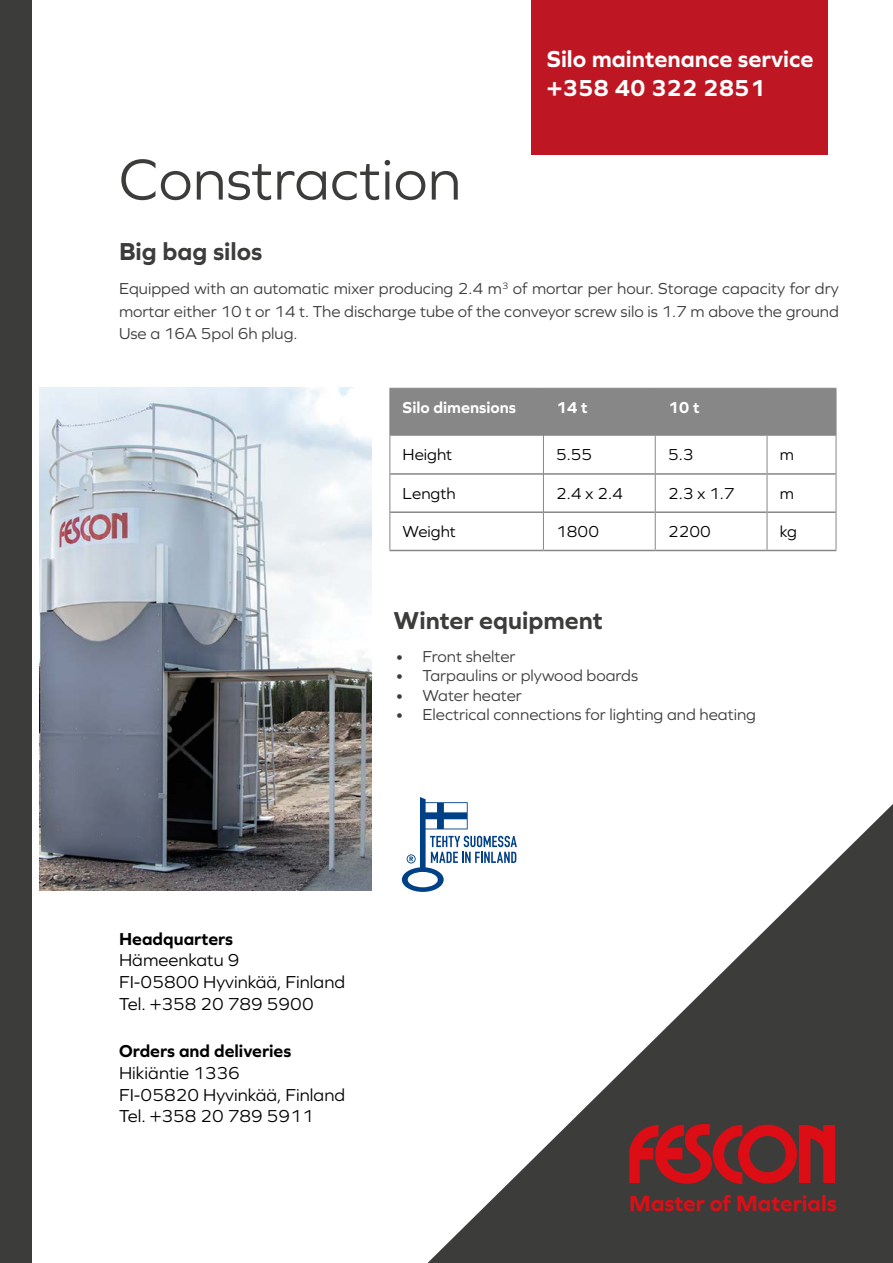
<style>
.page{position:relative;width:893px;height:1263px;background:#fff}
.page>*{position:absolute;margin:0;border:0;box-sizing:border-box;transform-origin:0 0}
.t1{font:60px "Graphie";color:#3c3c3b}
.t2{font:700 25.5px "Graphie";color:#3c3c3b}
.t3{font:700 24px/28.8px "Graphie";color:#fff}
.t4{font:700 22.95px "Graphie";color:#dc0f17}
.t5{font:18px/21.6px "Graphie";color:#000}
.t6{font:700 18px "Graphie";color:#000}
.t7{font:16.5px/22.5px "Graphie";color:#3c3c3b;text-align:justify}
.t8{font:16.5px "Graphie";color:#000}
.t9{font:700 16.5px "Graphie";color:#fff}
</style>
<div class="page">
<svg style="left:427px;top:804px;width:466px;height:459px"></svg>
<svg style="left:402px;top:797px;width:115px;height:95px"></svg>
<div style="left:0;top:0;width:31px;height:1263px;background:#3c3c3b"></div>
<div style="left:390px;top:389px;width:446px;height:45px;background:#878787"></div>
<hr style="left:390px;top:434px;width:153px;height:2px;background:#878787">
<hr style="left:544px;top:434px;width:111px;height:2px;background:#878787">
<hr style="left:656px;top:434px;width:111px;height:2px;background:#878787">
<hr style="left:767px;top:434px;width:69px;height:2px;background:#878787">
<hr style="left:390px;top:473px;width:153px;height:2px;background:#878787">
<hr style="left:544px;top:473px;width:111px;height:2px;background:#878787">
<hr style="left:656px;top:473px;width:111px;height:2px;background:#878787">
<hr style="left:767px;top:473px;width:69px;height:2px;background:#878787">
<hr style="left:390px;top:511px;width:153px;height:2px;background:#878787">
<hr style="left:544px;top:511px;width:111px;height:2px;background:#878787">
<hr style="left:656px;top:511px;width:111px;height:2px;background:#878787">
<hr style="left:767px;top:511px;width:69px;height:2px;background:#878787">
<hr style="left:389px;top:550px;width:154px;height:1px;background:#878787">
<hr style="left:543px;top:550px;width:112px;height:1px;background:#878787">
<hr style="left:655px;top:550px;width:112px;height:1px;background:#878787">
<hr style="left:767px;top:550px;width:69px;height:1px;background:#878787">
<hr style="left:389px;top:388px;width:154px;height:1px;background:#878787">
<hr style="left:389px;top:389px;width:1px;height:46px;background:#878787">
<hr style="left:543px;top:388px;width:112px;height:1px;background:#878787">
<hr style="left:543px;top:389px;width:1px;height:46px;background:#878787">
<hr style="left:655px;top:388px;width:112px;height:1px;background:#878787">
<hr style="left:655px;top:389px;width:1px;height:46px;background:#878787">
<hr style="left:767px;top:388px;width:69px;height:1px;background:#878787">
<hr style="left:767px;top:389px;width:1px;height:46px;background:#878787">
<hr style="left:836px;top:389px;width:1px;height:46px;background:#878787">
<hr style="left:389px;top:435px;width:1px;height:39px;background:#878787">
<hr style="left:543px;top:435px;width:1px;height:39px;background:#878787">
<hr style="left:655px;top:435px;width:1px;height:39px;background:#878787">
<hr style="left:767px;top:435px;width:1px;height:39px;background:#878787">
<hr style="left:836px;top:435px;width:1px;height:39px;background:#878787">
<hr style="left:389px;top:474px;width:1px;height:38px;background:#878787">
<hr style="left:543px;top:474px;width:1px;height:38px;background:#878787">
<hr style="left:655px;top:474px;width:1px;height:38px;background:#878787">
<hr style="left:767px;top:474px;width:1px;height:38px;background:#878787">
<hr style="left:836px;top:474px;width:1px;height:38px;background:#878787">
<hr style="left:389px;top:512px;width:1px;height:38px;background:#878787">
<hr style="left:543px;top:512px;width:1px;height:38px;background:#878787">
<hr style="left:655px;top:512px;width:1px;height:38px;background:#878787">
<hr style="left:767px;top:512px;width:1px;height:38px;background:#878787">
<hr style="left:836px;top:512px;width:1px;height:38px;background:#878787">
<img style="left:39px;top:388px;width:333px;height:503px">
<div style="left:531px;top:0;width:296px;height:155px;background:#be1622"></div>
<svg style="left:629px;top:1123px;width:206px;height:61px;background:#932226"></svg>
<h1 class="t1" style="left:119px;top:144px;width:344px">Constraction</h1>
<h2 class="t2" style="left:119px;top:237px;width:145px">Big bag silos</h2>
<h3 class="t3" style="left:547px;top:44px;width:268px">Silo maintenance service +358 40 322 2851</h3>
<p class="t7" style="left:119px;top:277px;width:721px">Equipped with an automatic mixer producing 2.4 m<sup>3</sup> of mortar per hour. Storage capacity for dry mortar either 10 t or 14 t. The discharge tube of the conveyor screw silo is 1.7 m above the ground Use a 16A 5pol 6h plug.</p>
<p class="t9" style="left:403px;top:398px;width:115px">Silo dimensions</p>
<p class="t9" style="left:556px;top:398px;width:33px">14 t</p>
<p class="t9" style="left:668px;top:398px;width:33px">10 t</p>
<p class="t8" style="left:403px;top:445px;width:51px">Height</p>
<p class="t8" style="left:556px;top:445px;width:38px">5.55</p>
<p class="t8" style="left:668px;top:445px;width:27px">5.3</p>
<p class="t8" style="left:780px;top:445px;width:16px">m</p>
<p class="t8" style="left:403px;top:484px;width:54px">Length</p>
<p class="t8" style="left:556px;top:484px;width:68px">2.4 x 2.4</p>
<p class="t8" style="left:668px;top:484px;width:68px">2.3 x 1.7</p>
<p class="t8" style="left:780px;top:484px;width:16px">m</p>
<p class="t8" style="left:403px;top:522px;width:55px">Weight</p>
<p class="t8" style="left:556px;top:522px;width:44px">1800</p>
<p class="t8" style="left:668px;top:522px;width:44px">2200</p>
<p class="t8" style="left:780px;top:522px;width:19px">kg</p>
<h2 class="t2" style="left:394px;top:605px;width:211px">Winter equipment</h2>
<p class="t7" style="left:395px;top:645px;width:122px">• Front shelter</p>
<p class="t7" style="left:395px;top:664px;width:244px">• Tarpaulins or plywood boards</p>
<p class="t7" style="left:395px;top:684px;width:128px">• Water heater</p>
<p class="t7" style="left:395px;top:703px;width:362px">• Electrical connections for lighting and heating</p>
<p class="t6" style="left:119px;top:928px;width:116px">Headquarters</p>
<p class="t5" style="left:119px;top:949px;width:228px">Hämeenkatu 9<br>FI-05800 Hyvinkää, Finland<br>Tel. +358 20 789 5900</p>
<p class="t6" style="left:119px;top:1041px;width:174px">Orders and deliveries</p>
<p class="t5" style="left:119px;top:1062px;width:228px">Hikiäntie 1336<br>FI-05820 Hyvinkää, Finland<br>Tel. +358 20 789 5911</p>
<h3 class="t4" style="left:629px;top:1189px;width:209px">Master of Materials</h3>
</div>
